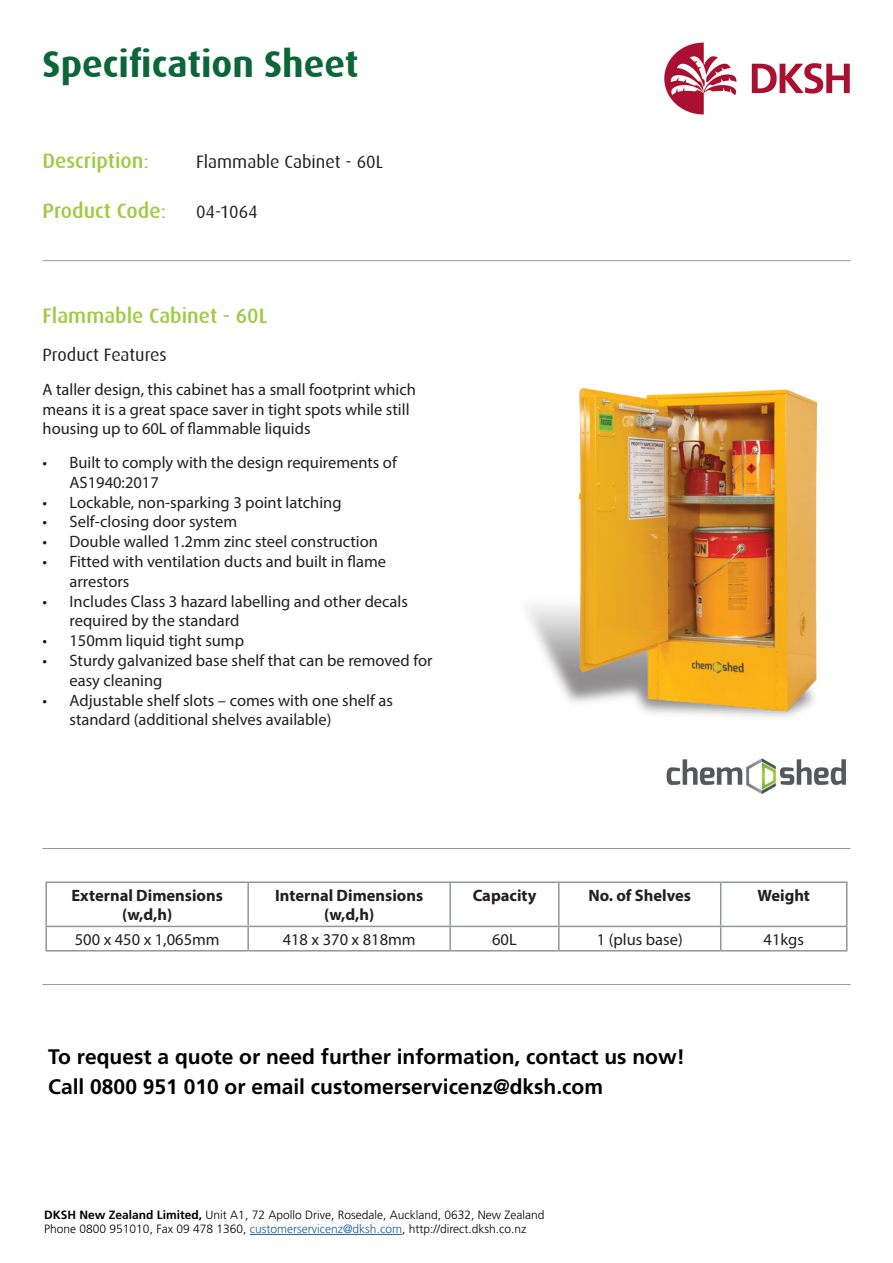
<style>
.page{position:relative;width:893px;height:1263px;background:#fff}
.page>*{position:absolute;margin:0;border:0;box-sizing:border-box;transform-origin:0 0}
.Main_Heading_of_Form{font:700 37.5px "Dax";color:#0c6638}
.t1{font:700 21px/29.4px "Frutiger";color:#000}
.Heading{font:500 21px "Dax";color:#9dcb42}
.Sub-heading{font:18px "Dax";color:#231f20}
.Body_text{font:16.5px/19.8px "Myriad Pro";color:#231f20}
.Body_text_-_heading{font:700 16.5px/19.8px "Myriad Pro";color:#231f20;text-align:center}
.t2{font:300 12px/14.4px "Frutiger";color:#000}
.s1{font-weight:700}
.s2{color:#175d9e}
</style>
<div class="page">
<hr style="left:43px;top:260px;width:807px;height:1px;background:#939698">
<img style="left:529px;top:388px;width:289px;height:329px">
<img style="left:666px;top:758px;width:180px;height:36px">
<hr style="left:43px;top:848px;width:807px;height:1px;background:#939698">
<hr style="left:43px;top:984px;width:807px;height:1px;background:#939698">
<hr style="left:45px;top:881px;width:203px;height:2px;background:#939698">
<hr style="left:45px;top:883px;width:2px;height:43px;background:#939698">
<hr style="left:248px;top:881px;width:202px;height:2px;background:#939698">
<hr style="left:247px;top:883px;width:2px;height:43px;background:#939698">
<hr style="left:450px;top:881px;width:109px;height:2px;background:#939698">
<hr style="left:449px;top:883px;width:2px;height:43px;background:#939698">
<hr style="left:559px;top:881px;width:162px;height:2px;background:#939698">
<hr style="left:558px;top:883px;width:2px;height:43px;background:#939698">
<hr style="left:721px;top:881px;width:126px;height:2px;background:#939698">
<hr style="left:720px;top:883px;width:1px;height:43px;background:#939698">
<hr style="left:846px;top:883px;width:1px;height:43px;background:#939698">
<hr style="left:45px;top:926px;width:203px;height:1px;background:#939698">
<hr style="left:248px;top:926px;width:202px;height:1px;background:#939698">
<hr style="left:450px;top:926px;width:109px;height:1px;background:#939698">
<hr style="left:559px;top:926px;width:162px;height:1px;background:#939698">
<hr style="left:721px;top:926px;width:126px;height:1px;background:#939698">
<hr style="left:45px;top:927px;width:2px;height:23px;background:#939698">
<hr style="left:247px;top:927px;width:2px;height:23px;background:#939698">
<hr style="left:449px;top:927px;width:2px;height:23px;background:#939698">
<hr style="left:558px;top:927px;width:2px;height:23px;background:#939698">
<svg style="left:720px;top:927px;width:1px;height:23px"></svg>
<svg style="left:846px;top:927px;width:1px;height:23px"></svg>
<hr style="left:45px;top:950px;width:203px;height:1px;background:#939698">
<hr style="left:248px;top:950px;width:202px;height:1px;background:#939698">
<hr style="left:450px;top:950px;width:109px;height:1px;background:#939698">
<hr style="left:559px;top:950px;width:162px;height:1px;background:#939698">
<hr style="left:721px;top:950px;width:126px;height:1px;background:#939698">
<img style="left:664px;top:42px;width:186px;height:73px">
<hr style="left:250px;top:1234px;width:152px;height:1px;background:#175d9e">
<p class="Main_Heading_of_Form" style="left:43px;top:43px;width:317px">Specification Sheet</p>
<p class="Heading" style="left:43px;top:149px;width:108px">Description:</p>
<p class="Sub-heading" style="left:196px;top:152px;width:189px">Flammable Cabinet - 60L</p>
<p class="Heading" style="left:43px;top:199px;width:125px">Product Code:</p>
<p class="Sub-heading" style="left:196px;top:202px;width:63px">04-1064</p>
<p class="Heading" style="left:43px;top:304px;width:227px">Flammable Cabinet - 60L</p>
<p class="Sub-heading" style="left:43px;top:345px;width:126px">Product Features</p>
<p class="Body_text" style="left:43px;top:379px;width:375px">A taller design, this cabinet has a small footprint which means it is a great space saver in tight spots while still housing up to 60L of flammable liquids</p>
<p class="Body_text" style="left:70px;top:452px;width:329px;text-indent:-27px">• Built to comply with the design requirements of<br>AS1940:2017</p>
<p class="Body_text" style="left:43px;top:492px;width:301px">• Lockable, non-sparking 3 point latching</p>
<p class="Body_text" style="left:43px;top:512px;width:196px">• Self-closing door system</p>
<p class="Body_text" style="left:43px;top:532px;width:337px">• Double walled 1.2mm zinc steel construction</p>
<p class="Body_text" style="left:70px;top:551px;width:318px;text-indent:-27px">• Fitted with ventilation ducts and built in flame arrestors</p>
<p class="Body_text" style="left:70px;top:591px;width:340px;text-indent:-27px">• Includes Class 3 hazard labelling and other decals required by the standard</p>
<p class="Body_text" style="left:43px;top:631px;width:203px">• 150mm liquid tight sump</p>
<p class="Body_text" style="left:70px;top:650px;width:364px;text-indent:-27px">• Sturdy galvanized base shelf that can be removed for easy cleaning</p>
<p class="Body_text" style="left:70px;top:690px;width:325px;text-indent:-27px">• Adjustable shelf slots – comes with one shelf as standard (additional shelves available)</p>
<p class="Body_text_-_heading" style="left:71px;top:885px;width:153px">External Dimensions (w,d,h)</p>
<p class="Body_text_-_heading" style="left:275px;top:885px;width:150px">Internal Dimensions</p>
<p class="Body_text_-_heading" style="left:324px;top:904px;width:52px">(w,d,h)</p>
<p class="Body_text_-_heading" style="left:473px;top:885px;width:65px">Capacity</p>
<p class="Body_text_-_heading" style="left:588px;top:885px;width:104px">No. of Shelves</p>
<p class="Body_text_-_heading" style="left:757px;top:885px;width:54px">Weight</p>
<p class="Body_text" style="left:75px;top:929px;width:146px">500 x 450 x 1,065mm</p>
<p class="Body_text" style="left:283px;top:929px;width:134px">418 x 370 x 818mm</p>
<p class="Body_text" style="left:492px;top:929px;width:26px">60L</p>
<p class="Body_text" style="left:597px;top:929px;width:87px">1 (plus base)</p>
<p class="Body_text" style="left:764px;top:929px;width:42px">41kgs</p>
<p class="t1" style="left:48px;top:1042px;width:638px">To request a quote or need further information, contact us now!<br>Call 0800 951 010 or email customerservicenz@dksh.com</p>
<p class="t2" style="left:44px;top:1207px;width:502px"><span class="s1">DKSH New Zealand Limited,</span> Unit A1, 72 Apollo Drive, Rosedale, Auckland, 0632, New Zealand<br>Phone 0800 951010, Fax 09 478 1360, <span class="s2">customerservicenz@dksh.com</span>, http://direct.dksh.co.nz</p>
</div>
